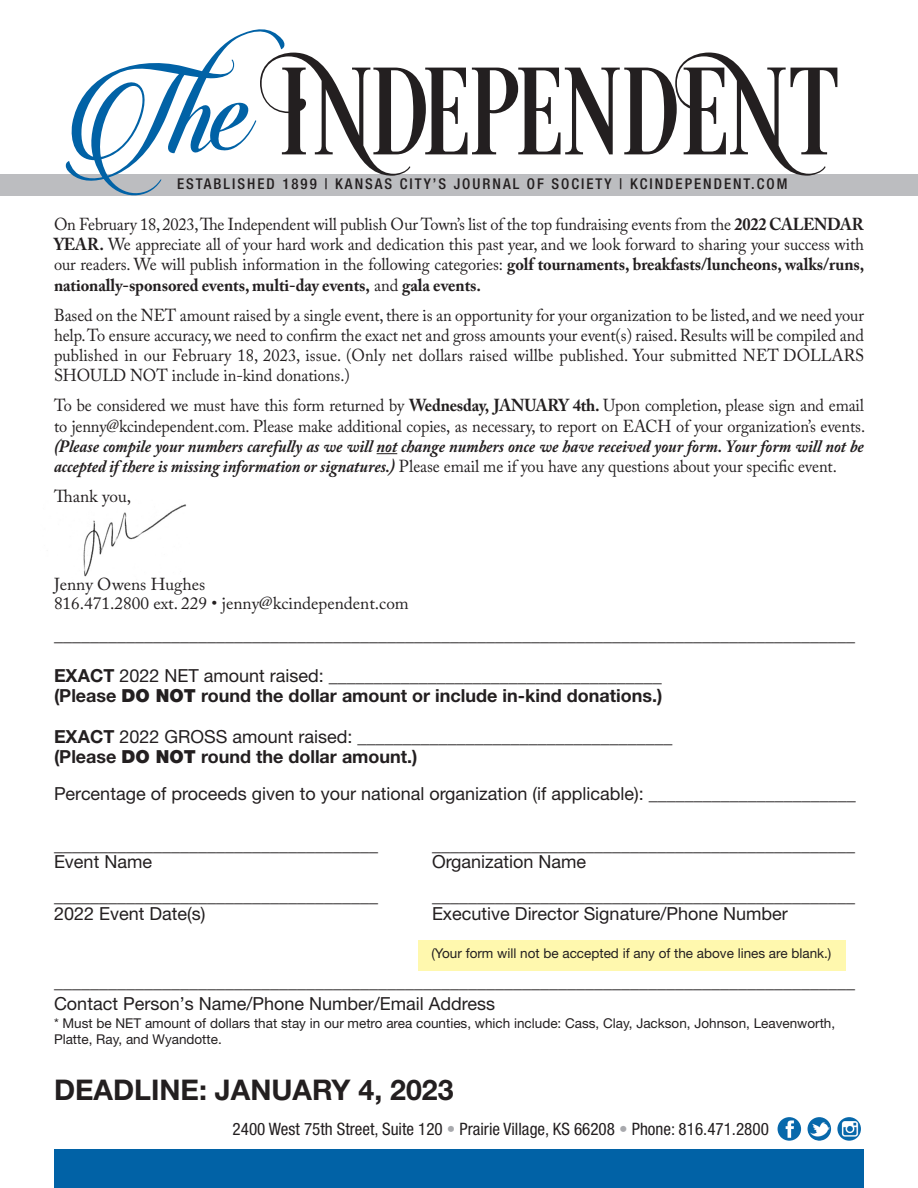
<style>
.page{position:relative;width:918px;height:1188px;background:#fff}
.page>*{position:absolute;margin:0;border:0;box-sizing:border-box;transform-origin:0 0}
.t1{font:700 28.5px "Helvetica Neue LT Std";color:#231f20}
.t2{font:18px "Helvetica Neue LT Std";color:#231f20}
.t3{font:700 18px "Helvetica Neue LT Std";color:#231f20}
.t4{font:17.25px/20.2px "Adobe Caslon Pro";letter-spacing:-.005em;color:#231f20;text-align:justify;scale:.95 1}
.t5{font:17.25px/19.5px "Adobe Caslon Pro";letter-spacing:-.005em;color:#231f20}
.t6{font:condensed 17.1px "Helvetica Neue LT Std";color:#231f20}
.t7{font:500 condensed 14.85px "Helvetica Neue LT Std";letter-spacing:.135em;color:#231f20}
.t8{font:13.5px/16.2px "Helvetica Neue LT Std";color:#231f20}
.s1{font-weight:700}
.s2{font-weight:700;font-style:italic}
.s3{font-weight:900}
.s4{color:#a8a9ad}
</style>
<div class="page">
<div style="left:0;top:174px;width:918px;height:21px;background:#bcbdc0"></div>
<img style="left:79px;top:504px;width:108px;height:83px">
<svg style="left:377px;top:453px;width:20px;height:1px"></svg>
<div style="left:54px;top:1150px;width:810px;height:38px;background:#0162a6"></div>
<img style="left:778px;top:1117px;width:23px;height:24px">
<img style="left:808px;top:1117px;width:23px;height:24px">
<img style="left:837px;top:1117px;width:24px;height:24px">
<svg style="left:306px;top:54px;width:531px;height:122px"></svg>
<svg style="left:64px;top:29px;width:242px;height:167px"></svg>
<svg style="left:675px;top:53px;width:151px;height:123px"></svg>
<div style="left:418px;top:940px;width:428px;height:31px;background:#fff8ae"></div>
<p class="t7" style="left:177px;top:175px;width:612px">ESTABLISHED 1899 | KANSAS CITY’S JOURNAL OF SOCIETY | KCINDEPENDENT.COM</p>
<p class="t4" style="left:54px;top:216px;width:855px">On February 18, 2023, The Independent will publish Our Town’s list of the top fundraising events from the <span class="s1">2022 CALENDAR YEAR.</span> We appreciate all of your hard work and dedication this past year, and we look forward to sharing your success with our readers. We will publish information in the following categories: <span class="s1">golf tournaments, breakfasts/luncheons, walks/runs, nationally-sponsored events, multi-day events,</span> and <span class="s1">gala events.</span></p>
<p class="t4" style="left:54px;top:307px;width:854px">Based on the NET amount raised by a single event, there is an opportunity for your organization to be listed, and we need your help. To ensure accuracy, we need to confirm the exact net and gross amounts your event(s) raised. Results will be compiled and published in our February 18, 2023, issue. (Only net dollars raised willbe published. Your submitted NET DOLLARS SHOULD NOT include in-kind donations.)</p>
<p class="t4" style="left:54px;top:397px;width:855px">To be considered we must have this form returned by <span class="s1">Wednesday, JANUARY 4th.</span> Upon completion, please sign and email to jenny@kcindependent.com. Please make additional copies, as necessary, to report on EACH of your organization’s events. <span class="s2">(Please compile your numbers carefully as we will not change numbers once we have received your form. Your form will not be accepted if there is missing information or signatures.)</span> Please email me if you have any questions about your specific event.</p>
<p class="t5" style="left:54px;top:488px;width:79px">Thank you,</p>
<p class="t5" style="left:54px;top:576px;width:356px">Jenny Owens Hughes<br>816.471.2800 ext. 229 • jenny@kcindependent.com</p>
<p class="t2" style="left:54px;top:628px;width:802px">_________________________________________________________________________________________</p>
<p class="t2" style="left:54px;top:669px;width:609px"><span class="s1">EXACT</span> 2022 NET amount raised: _____________________________________</p>
<p class="t3" style="left:54px;top:686px;width:610px">(Please <span class="s3">DO NOT</span> round the dollar amount or include in-kind donations.)</p>
<p class="t2" style="left:54px;top:730px;width:620px"><span class="s1">EXACT</span> 2022 GROSS amount raised: ___________________________________</p>
<p class="t3" style="left:54px;top:746px;width:365px">(Please <span class="s3">DO NOT</span> round the dollar amount.)</p>
<p class="t2" style="left:54px;top:787px;width:803px">Percentage of proceeds given to your national organization (if applicable): _______________________</p>
<p class="t2" style="left:54px;top:838px;width:325px">____________________________________</p>
<p class="t2" style="left:432px;top:838px;width:424px">_______________________________________________</p>
<p class="t2" style="left:54px;top:855px;width:100px">Event Name</p>
<p class="t2" style="left:432px;top:855px;width:156px">Organization Name</p>
<p class="t2" style="left:54px;top:889px;width:325px">____________________________________</p>
<p class="t2" style="left:432px;top:889px;width:424px">_______________________________________________</p>
<p class="t2" style="left:54px;top:907px;width:153px">2022 Event Date(s)</p>
<p class="t2" style="left:432px;top:907px;width:357px">Executive Director Signature/Phone Number</p>
<p class="t8" style="left:431px;top:947px;width:402px">(Your form will not be accepted if any of the above lines are blank.)</p>
<p class="t2" style="left:54px;top:975px;width:802px">_________________________________________________________________________________________</p>
<p class="t2" style="left:54px;top:997px;width:443px">Contact Person’ s Name/Phone Number/Email Address</p>
<p class="t8" style="left:54px;top:1016px;width:783px">* Must be NET amount of dollars that stay in our metro area counties, which include: Cass, Clay, Jackson, Johnson, Leavenworth,<br>Platte, Ray, and Wyandotte.</p>
<p class="t1" style="left:54px;top:1074px;width:401px">DEADLINE: JANUARY 4, 2023</p>
<p class="t6" style="left:233px;top:1119px;width:538px">2400 West 75th Street, Suite 120 <span class="s4">•</span> Prairie Village, KS 66208 <span class="s4">•</span> Phone: 816.471.2800</p>
</div>
